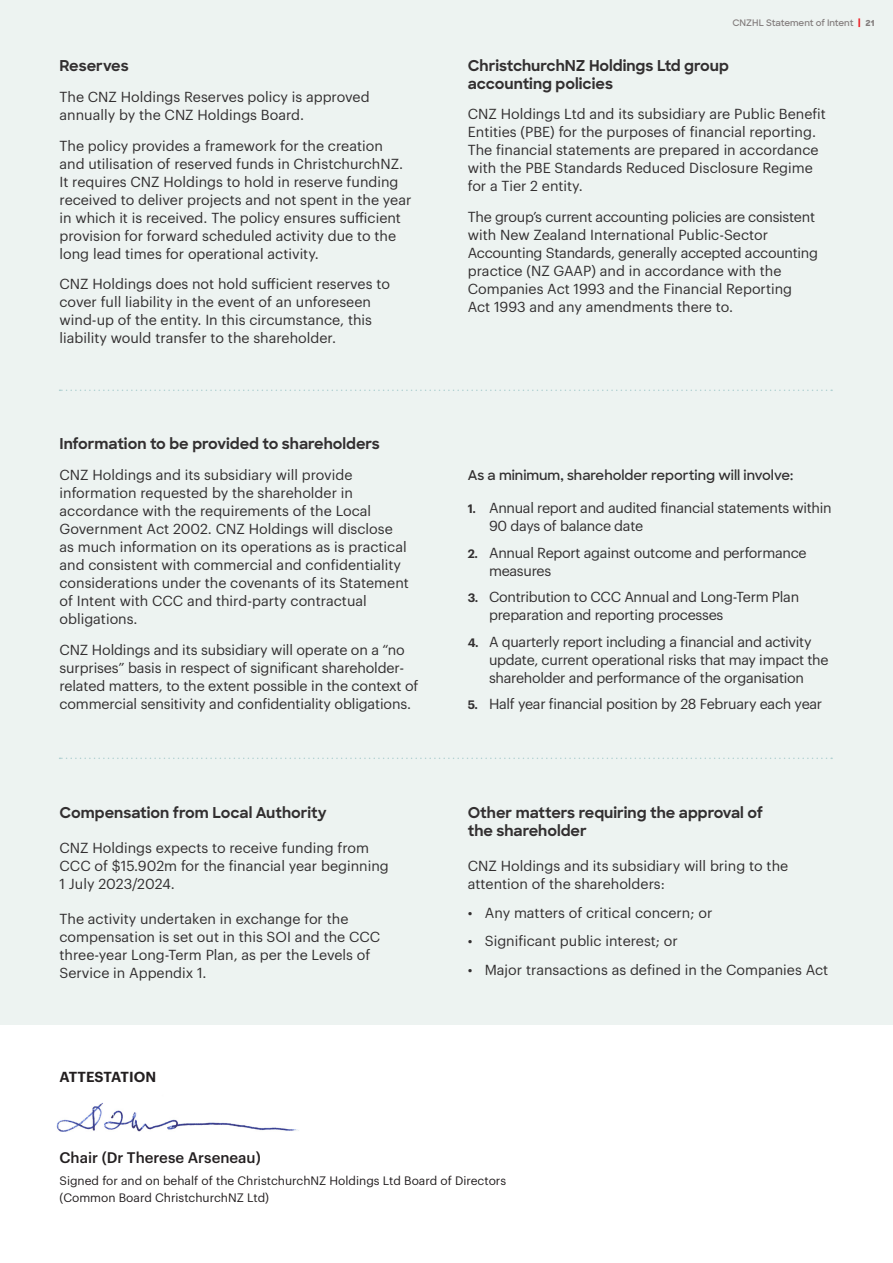
<style>
.page{position:relative;width:893px;height:1263px;background:#fff}
.page>*{position:absolute;margin:0;border:0;box-sizing:border-box;transform-origin:0 0}
.t1{font:700 15px/18px "Sharp Sans";color:#322f30}
.t2{font:500 15px "Graphik";color:#231f20}
.t3{font:14.25px/18px "Graphik";color:#322f30}
.t4{font:14.25px/18px "Graphik";letter-spacing:-.02em;color:#322f30}
.t5{font:600 14.25px "Graphik";letter-spacing:.005em;color:#231f20}
.t6{font:600 13.5px "Sharp Sans";color:#322f30}
.t7{font:12px "Graphik";color:#231f20}
.t8{font:600 9px "Sharp Sans";letter-spacing:-.005em;color:#827c7c}
.s1{font-weight:800;color:#ee1d23}
.s2{font-weight:800;font-size:8.25px}
.s3{font-weight:600;font-size:12px}
</style>
<div class="page">
<div style="left:0;top:0;width:893px;height:1025px;background:#edf3f1"></div>
<svg style="left:60px;top:390px;width:772px;height:1px"></svg>
<svg style="left:60px;top:757px;width:772px;height:2px"></svg>
<img style="left:56px;top:1103px;width:243px;height:29px">
<p class="t1" style="left:60px;top:56px;width:71px">Reserves</p>
<p class="t3" style="left:60px;top:86px;width:312px">The CNZ Holdings Reserves policy is approved annually by the CNZ Holdings Board.</p>
<p class="t3" style="left:60px;top:135px;width:353px">The policy provides a framework for the creation and utilisation of reserved funds in ChristchurchNZ.<br>It requires CNZ Holdings to hold in reserve funding received to deliver projects and not spent in the year in which it is received. The policy ensures sufficient provision for forward scheduled activity due to the long lead times for operational activity.</p>
<p class="t3" style="left:60px;top:274px;width:332px">CNZ Holdings does not hold sufficient reserves to cover full liability in the event of an unforeseen wind-up of the entity. In this circumstance, this liability would transfer to the shareholder.</p>
<p class="t1" style="left:60px;top:434px;width:322px">Information to be provided to shareholders</p>
<p class="t3" style="left:60px;top:465px;width:351px">CNZ Holdings and its subsidiary will provide information requested by the shareholder in accordance with the requirements of the Local Government Act 2002. CNZ Holdings will disclose as much information on its operations as is practical and consistent with commercial and confidentiality considerations under the covenants of its Statement of Intent with CCC and third-party contractual obligations.</p>
<p class="t3" style="left:60px;top:640px;width:360px">CNZ Holdings and its subsidiary will operate on a “no surprises” basis in respect of significant shareholder&shy;related matters, to the extent possible in the context of commercial sensitivity and confidentiality obligations.</p>
<p class="t1" style="left:60px;top:803px;width:269px">Compensation from Local Authority</p>
<p class="t3" style="left:60px;top:838px;width:331px">CNZ Holdings expects to receive funding from<br>CCC of $15.902m for the financial year beginning<br>1 July 2023/2024.</p>
<p class="t3" style="left:60px;top:909px;width:322px">The activity undertaken in exchange for the compensation is set out in this SOI and the CCC three-year Long-Term Plan, as per the Levels of Service in Appendix 1.</p>
<p class="t5" style="left:60px;top:1066px;width:98px">ATTESTATION</p>
<p class="t8" style="left:732px;top:16px;width:143px">CNZHL Statement of Intent <span class="s1">|</span> <span class="s2">21</span></p>
<p class="t1" style="left:468px;top:56px;width:263px">ChristchurchNZ Holdings Ltd group accounting policies</p>
<p class="t3" style="left:468px;top:104px;width:360px">CNZ Holdings Ltd and its subsidiary are Public Benefit Entities (PBE) for the purposes of financial reporting.<br>The financial statements are prepared in accordance with the PBE Standards Reduced Disclosure Regime for a Tier 2 entity.</p>
<p class="t3" style="left:468px;top:207px;width:352px">The group’s current accounting policies are consistent with New Zealand International Public-Sector Accounting Standards, generally accepted accounting practice (NZ GAAP) and in accordance with the Companies Act 1993 and the Financial Reporting Act 1993 and any amendments there to.</p>
<p class="t6" style="left:468px;top:466px;width:327px">As a minimum, shareholder reporting will involve:</p>
<p class="t4" style="left:489px;top:498px;width:344px;text-indent:-21px"><span class="s3">1.</span> Annual report and audited financial statements within<br>90 days of balance date</p>
<p class="t4" style="left:489px;top:542px;width:319px;text-indent:-21px"><span class="s3">2.</span> Annual Report against outcome and performance measures</p>
<p class="t4" style="left:489px;top:587px;width:312px;text-indent:-21px"><span class="s3">3.</span> Contribution to CCC Annual and Long-Term Plan preparation and reporting processes</p>
<p class="t4" style="left:489px;top:631px;width:341px;text-indent:-21px"><span class="s3">4.</span> A quarterly report including a financial and activity update, current operational risks that may impact the shareholder and performance of the organisation</p>
<p class="t4" style="left:468px;top:694px;width:356px"><span class="s3">5.</span> Half year financial position by 28 February each year</p>
<p class="t1" style="left:468px;top:803px;width:297px">Other matters requiring the approval of the shareholder</p>
<p class="t3" style="left:468px;top:856px;width:322px">CNZ Holdings and its subsidiary will bring to the attention of the shareholders:</p>
<p class="t3" style="left:468px;top:902px;width:246px">• Any matters of critical concern; or</p>
<p class="t3" style="left:468px;top:931px;width:212px">• Significant public interest; or</p>
<p class="t3" style="left:468px;top:959px;width:362px">• Major transactions as defined in the Companies Act</p>
<p class="t2" style="left:60px;top:1146px;width:203px">Chair (Dr Therese Arseneau)</p>
<p class="t7" style="left:60px;top:1171px;width:448px">Signed for and on behalf of the ChristchurchNZ Holdings Ltd Board of Directors</p>
<p class="t7" style="left:60px;top:1189px;width:211px">(Common Board ChristchurchNZ Ltd)</p>
</div>
